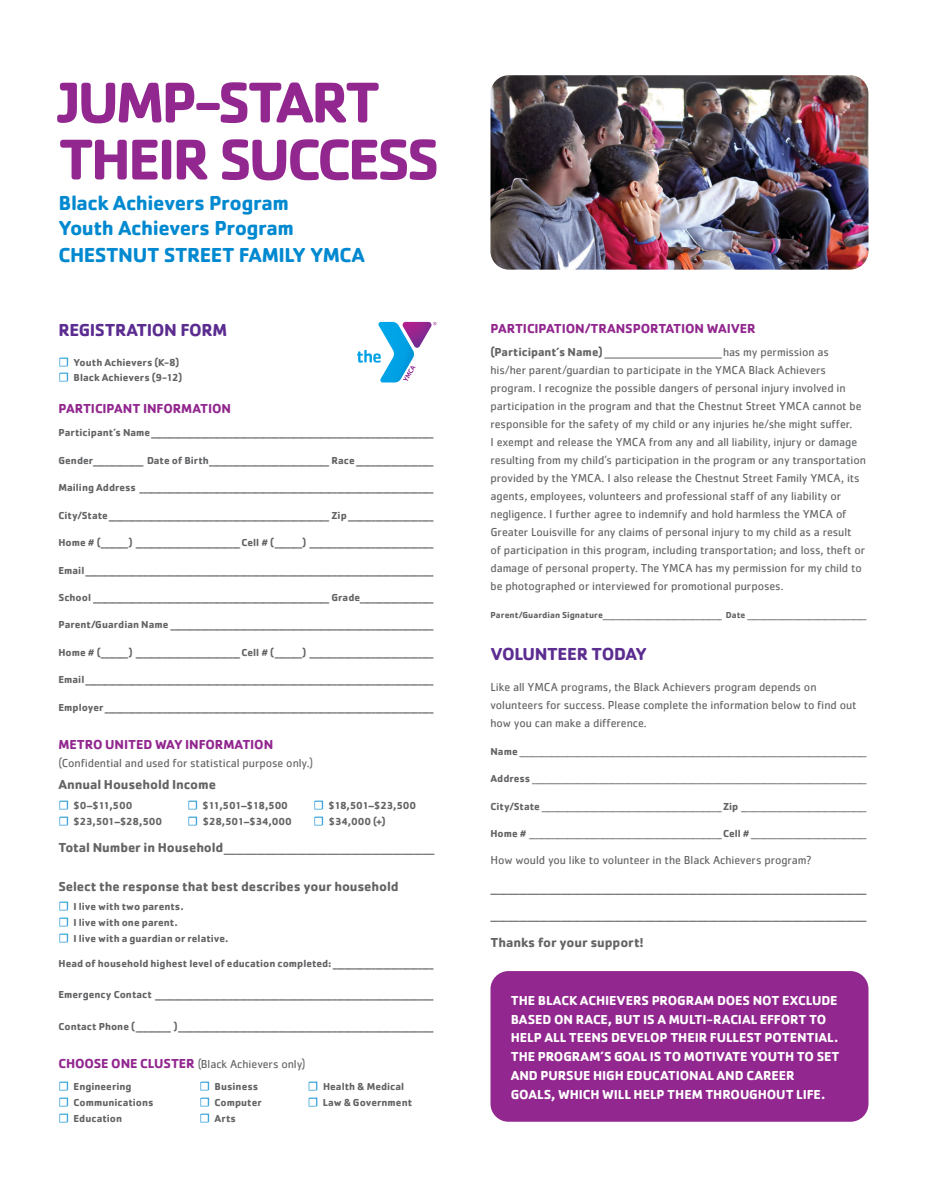
<style>
.page{position:relative;width:927px;height:1197px;background:#fff}
.page>*{position:absolute;margin:0;border:0;box-sizing:border-box;transform-origin:0 0}
.t1{font:700 59.55px/57px "Cachet";letter-spacing:-.055em;color:#92278f}
.t2{font:700 21px "Cachet";letter-spacing:-.02em;color:#0089d0}
.t3{font:700 18px "Cachet";letter-spacing:-.02em;color:#5c2d91}
.t4{font:13.5px "Cachet";color:#636466}
.t5{font:700 13.5px/18.8px "Cachet";letter-spacing:-.01em;color:#fff}
.t6{font:700 13.5px "Cachet";letter-spacing:-.01em;color:#636466}
.t7{font:700 13.5px "Cachet";letter-spacing:-.01em;color:#92278f}
.t8{font:12px/18px "Cachet";letter-spacing:-.005em;color:#636466}
.t9{font:700 10.5px/15.8px "Cachet";color:#636466}
.t10{font:10.5px "Cachet";color:#636466}
.t11{font:700 10.5px "Cachet";letter-spacing:-.03em;color:#636466}
.t12{font:700 10.5px "Cachet";letter-spacing:-.04em;color:#636466}
.t13{font:700 10.5px "Cachet";letter-spacing:-.02em;color:#636466}
.s1{font-family:"Minion Pro";font-weight:400;font-size:12.75px;color:#0089d0}
.s2{font-weight:700}
.s3{font-weight:700;font-size:13.5px;color:#92278f}
.s4{font-weight:700;font-size:9px}
</style>
<div class="page">
<div style="left:490px;top:971px;width:378px;height:151px;background:#92278f;border-radius:18px"></div>
<img style="left:490px;top:75px;width:378px;height:195px">
<svg style="left:357px;top:322px;width:80px;height:60px"></svg>
<p class="t1" style="left:58px;top:72px;width:383px">JUMP-START<br>THEIR SUCCESS</p>
<p class="t2" style="left:58px;top:189px;width:232px">Black Achievers Program</p>
<p class="t2" style="left:58px;top:214px;width:237px">Youth Achievers Program</p>
<p class="t2" style="left:58px;top:241px;width:308px">CHESTNUT STREET FAMILY YMCA</p>
<p class="t3" style="left:58px;top:319px;width:170px">REGISTRATION FORM</p>
<p class="t9" style="left:58px;top:354px;width:125px"><span class="s1">☐</span> Youth Achievers (K-8) <span class="s1">☐</span> Black Achievers (9-12)</p>
<p class="t7" style="left:58px;top:400px;width:174px">PARTICIPANT INFORMATION</p>
<p class="t9" style="left:58px;top:424px;width:377px">Participant’s Name_________________________________________________________________________</p>
<p class="t9" style="left:58px;top:452px;width:377px">Gender_____________ Date of Birth_______________________________ Race____________________</p>
<p class="t9" style="left:58px;top:479px;width:377px">Mailing Address ____________________________________________________________________________</p>
<p class="t9" style="left:58px;top:507px;width:377px">City/State_________________________________________________________ Zip ______________________</p>
<p class="t9" style="left:58px;top:534px;width:377px">Home # (_______) ___________________________Cell # (_______) ________________________________</p>
<p class="t9" style="left:58px;top:562px;width:377px">Email__________________________________________________________________________________________</p>
<p class="t9" style="left:58px;top:589px;width:377px">School _____________________________________________________________ Grade___________________</p>
<p class="t9" style="left:58px;top:617px;width:377px">Parent/Guardian Name ____________________________________________________________________</p>
<p class="t9" style="left:58px;top:644px;width:377px">Home # (_______) ___________________________Cell # (_______) ________________________________</p>
<p class="t9" style="left:58px;top:672px;width:377px">Email__________________________________________________________________________________________</p>
<p class="t9" style="left:58px;top:699px;width:377px">Employer _____________________________________________________________________________________</p>
<p class="t7" style="left:58px;top:736px;width:216px">METRO UNITED WAY INFORMATION</p>
<p class="t8" style="left:58px;top:754px;width:256px">(Confidential and used for statistical purpose only.)</p>
<p class="t6" style="left:58px;top:776px;width:159px">Annual Household Income</p>
<p class="t9" style="left:58px;top:797px;width:75px"><span class="s1">☐</span> $0–$11,500</p>
<p class="t12" style="left:188px;top:799px;width:102px"><span class="s1">☐</span> $11,501–$18,500</p>
<p class="t11" style="left:314px;top:799px;width:104px"><span class="s1">☐</span> $18,501–$23,500</p>
<p class="t11" style="left:58px;top:814px;width:105px"><span class="s1">☐</span> $23,501–$28,500</p>
<p class="t13" style="left:188px;top:814px;width:106px"><span class="s1">☐</span> $28,501–$34,000</p>
<p class="t9" style="left:314px;top:813px;width:74px"><span class="s1">☐</span> $34,000 (+)</p>
<p class="t4" style="left:58px;top:840px;width:378px"><span class="s2">Total Number in Household</span>___________________________________________________</p>
<p class="t6" style="left:58px;top:877px;width:342px">Select the response that best describes your household</p>
<p class="t9" style="left:58px;top:899px;width:172px"><span class="s1">☐</span> I live with two parents.<br><span class="s1">☐</span> I live with one parent.<br><span class="s1">☐</span> I live with a guardian or relative.</p>
<p class="t9" style="left:58px;top:955px;width:377px">Head of household highest level of education completed:__________________________</p>
<p class="t9" style="left:58px;top:986px;width:377px">Emergency Contact ________________________________________________________________________</p>
<p class="t9" style="left:58px;top:1018px;width:377px">Contact Phone (_________ )__________________________________________________________________</p>
<p class="t8" style="left:58px;top:1055px;width:249px"><span class="s3">CHOOSE ONE CLUSTER</span> (Black Achievers only)</p>
<p class="t9" style="left:58px;top:1078px;width:97px"><span class="s1">☐</span> Engineering<br><span class="s1">☐</span> Communications <span class="s1">☐</span> Education</p>
<p class="t9" style="left:200px;top:1078px;width:64px"><span class="s1">☐</span> Business <span class="s1">☐</span> Computer <span class="s1">☐</span> Arts</p>
<p class="t9" style="left:308px;top:1078px;width:106px"><span class="s1">☐</span> Health &amp; Medical <span class="s1">☐</span> Law &amp; Government</p>
<p class="t7" style="left:490px;top:319px;width:267px">PARTICIPATION/TRANSPORTATION WAIVER</p>
<p class="t8" style="left:490px;top:343px;width:377px"><span class="s2">(Participant’s Name)</span>________________________________has my permission as his/her parent/guardian to participate in the YMCA Black Achievers program. I recognize the possible dangers of personal injury involved in participation in the program and that the Chestnut Street YMCA cannot be responsible for the safety of my child or any injuries he/she might suffer.<br>I exempt and release the YMCA from any and all liability, injury or damage resulting from my child’s participation in the program or any transportation provided by the YMCA. I also release the Chestnut Street Family YMCA, its agents, employees, volunteers and professional staff of any liability or negligence. I further agree to indemnify and hold harmless the YMCA of Greater Louisville for any claims of personal injury to my child as a result<br>of participation in this program, including transportation; and loss, theft or damage of personal property. The YMCA has my permission for my child to be photographed or interviewed for promotional purposes.</p>
<p class="t10" style="left:490px;top:608px;width:378px"><span class="s4">Parent/Guardian Signature</span>_____________________________________ <span class="s4">Date</span> _____________________________________</p>
<p class="t3" style="left:490px;top:642px;width:158px">VOLUNTEER TODAY</p>
<p class="t8" style="left:490px;top:678px;width:368px">Like all YMCA programs, the Black Achievers program depends on volunteers for success. Please complete the information below to find out how you can make a difference.</p>
<p class="t10" style="left:490px;top:745px;width:378px"><span class="s2">Name</span> ____________________________________________________________________________________________________________</p>
<p class="t10" style="left:490px;top:773px;width:378px"><span class="s2">Address</span> ________________________________________________________________________________________________________</p>
<p class="t10" style="left:490px;top:800px;width:378px"><span class="s2">City/State</span> ________________________________________________________<span class="s2">Zip</span> _______________________________________</p>
<p class="t10" style="left:490px;top:827px;width:378px"><span class="s2">Home #</span> ____________________________________________________________<span class="s2">Cell #</span>____________________________________</p>
<p class="t8" style="left:490px;top:851px;width:323px">How would you like to volunteer in the Black Achievers program?</p>
<p class="t4" style="left:490px;top:880px;width:378px">___________________________________________________________________________________________</p>
<p class="t4" style="left:490px;top:907px;width:378px">___________________________________________________________________________________________</p>
<p class="t6" style="left:490px;top:934px;width:155px">Thanks for your support!</p>
<p class="t5" style="left:511px;top:991px;width:330px">THE BLACK ACHIEVERS PROGRAM DOES NOT EXCLUDE BASED ON RACE, BUT IS A MULTI-RACIAL EFFORT TO HELP ALL TEENS DEVELOP THEIR FULLEST POTENTIAL.<br>THE PROGRAM’S GOAL IS TO MOTIVATE YOUTH TO SET AND PURSUE HIGH EDUCATIONAL AND CAREER GOALS, WHICH WILL HELP THEM THROUGHOUT LIFE.</p>
</div>
